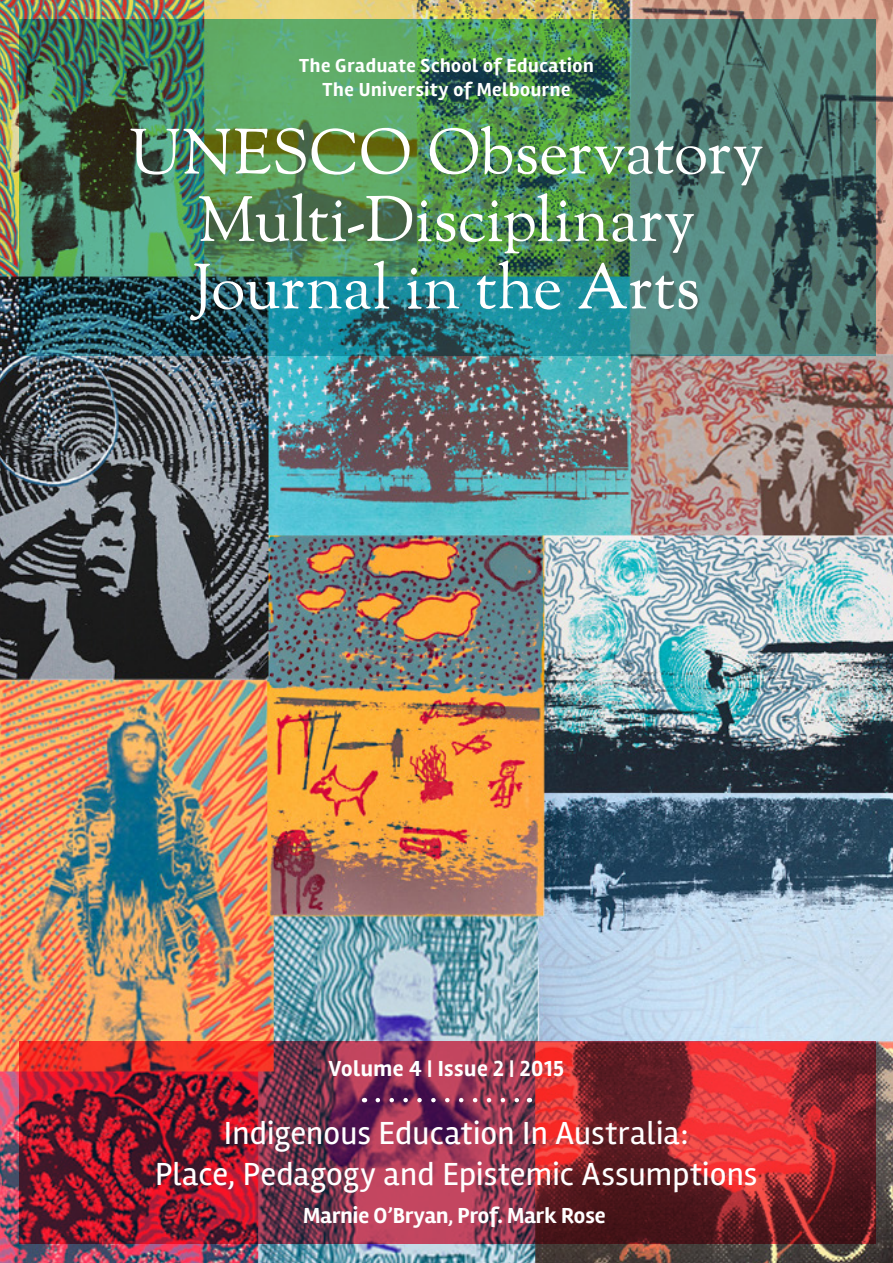
<style>
.page{position:relative;width:893px;height:1263px;background:#fff}
.page>*{position:absolute;margin:0;border:0;box-sizing:border-box;transform-origin:0 0}
.t1{font:63px/67.5px "Sorts Mill Goudy";color:#fff;text-align:center}
.t2{font:33px/40.5px "Rambla";letter-spacing:.005em;color:#fff;text-align:center}
.t3{font:700 22.5px "Rambla";color:#fff}
.t4{font:700 22.5px "Rambla";letter-spacing:.025em;color:#fff}
.t5{font:700 19.5px/24px "Rambla";letter-spacing:.03em;color:#fff;text-align:center}
</style>
<div class="page">
<img style="left:0;top:0;width:893px;height:1263px">
<img style="left:19px;top:19px;width:857px;height:337px">
<img style="left:19px;top:1041px;width:857px;height:203px">
<svg style="left:378px;top:1098px;width:144px;height:4px"></svg>
<div style="left:67px;top:59px;width:755px;height:322px;background:#000;opacity:.07"></div>
<p class="t5" style="left:299px;top:54px;width:296px">The Graduate School of Education<br>The University of Melbourne</p>
<h1 class="t1" style="left:129px;top:123px;width:636px">UNESCO Observatory<br>Multi-Disciplinary<br>Journal in the Arts</h1>
<p class="t4" style="left:329px;top:1055px;width:237px">Volume 4 | Issue 2 | 2015</p>
<p class="t2" style="left:155px;top:1113px;width:604px">Indigenous Education In Australia:<br>Place, Pedagogy and Epistemic Assumptions</p>
<p class="t3" style="left:303px;top:1202px;width:304px">Marnie O’Bryan, Prof. Mark Rose</p>
</div>
